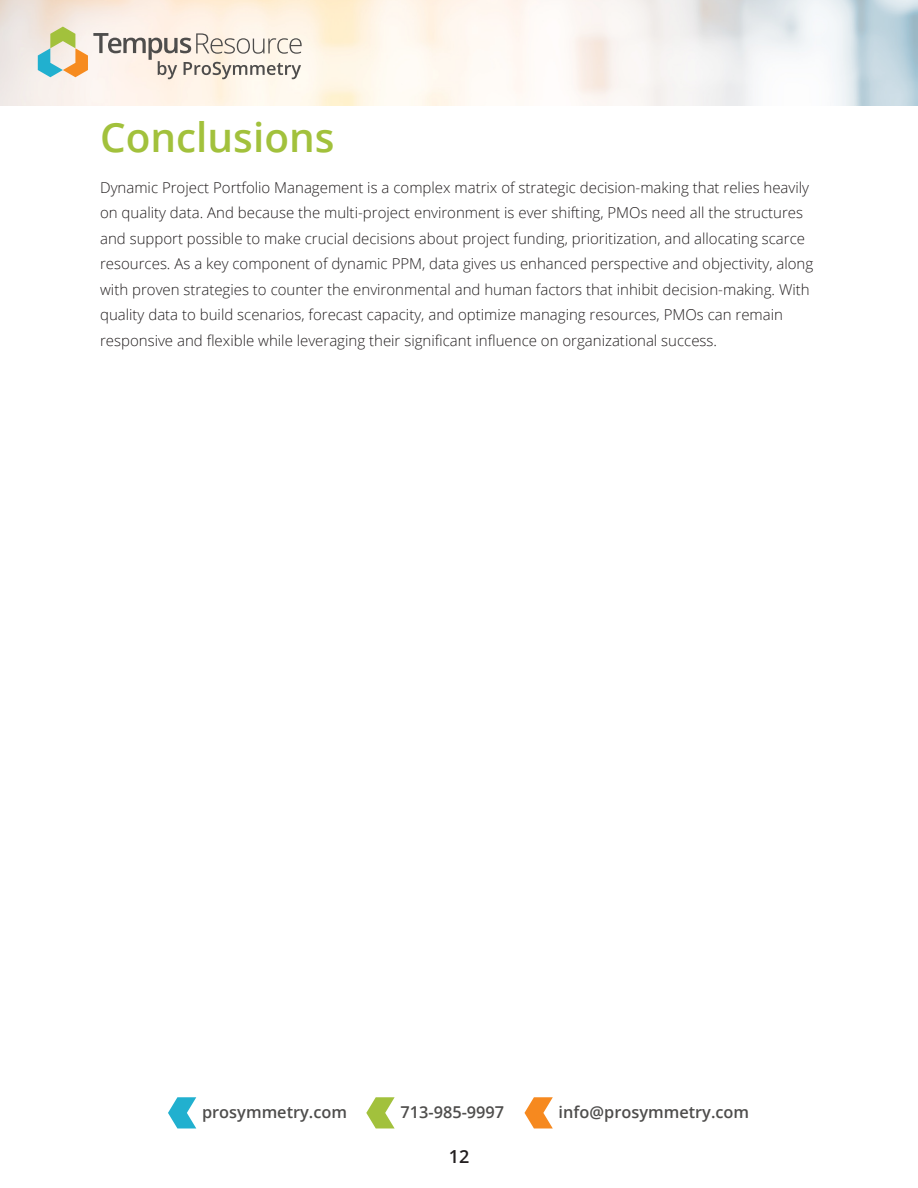
<style>
.page{position:relative;width:918px;height:1188px;background:#fff}
.page>*{position:absolute;margin:0;border:0;box-sizing:border-box;transform-origin:0 0}
.t1{font:600 40.5px "Open Sans";color:#a2c13c}
.t2{font:600 18px "Open Sans";color:#231f20}
.t3{font:600 16.35px "Open Sans";color:#4e4d4c}
.t4{font:300 15px/25.5px "Open Sans";color:#231f20}
</style>
<div class="page">
<svg style="left:168px;top:1097px;width:28px;height:31px"></svg>
<svg style="left:366px;top:1097px;width:29px;height:31px"></svg>
<svg style="left:524px;top:1097px;width:29px;height:31px"></svg>
<svg style="left:38px;top:27px;width:264px;height:52px;background:#dcd6c8"></svg>
<p class="t1" style="left:100px;top:109px;width:236px">Conclusions</p>
<p class="t4" style="left:100px;top:174px;width:715px">Dynamic Project Portfolio Management is a complex matrix of strategic decision-making that relies heavily on quality data. And because the multi-project environment is ever shifting, PMOs need all the structures and support possible to make crucial decisions about project funding, prioritization, and allocating scarce resources. As a key component of dynamic PPM, data gives us enhanced perspective and objectivity, along with proven strategies to counter the environmental and human factors that inhibit decision-making. With quality data to build scenarios, forecast capacity, and optimize managing resources, PMOs can remain responsive and flexible while leveraging their significant influence on organizational success.</p>
<p class="t3" style="left:202px;top:1101px;width:147px">prosymmetry.com</p>
<p class="t3" style="left:400px;top:1101px;width:105px">713-985-9997</p>
<p class="t3" style="left:559px;top:1101px;width:192px">info@prosymmetry.com</p>
<p class="t2" style="left:449px;top:1144px;width:22px">12</p>
</div>
